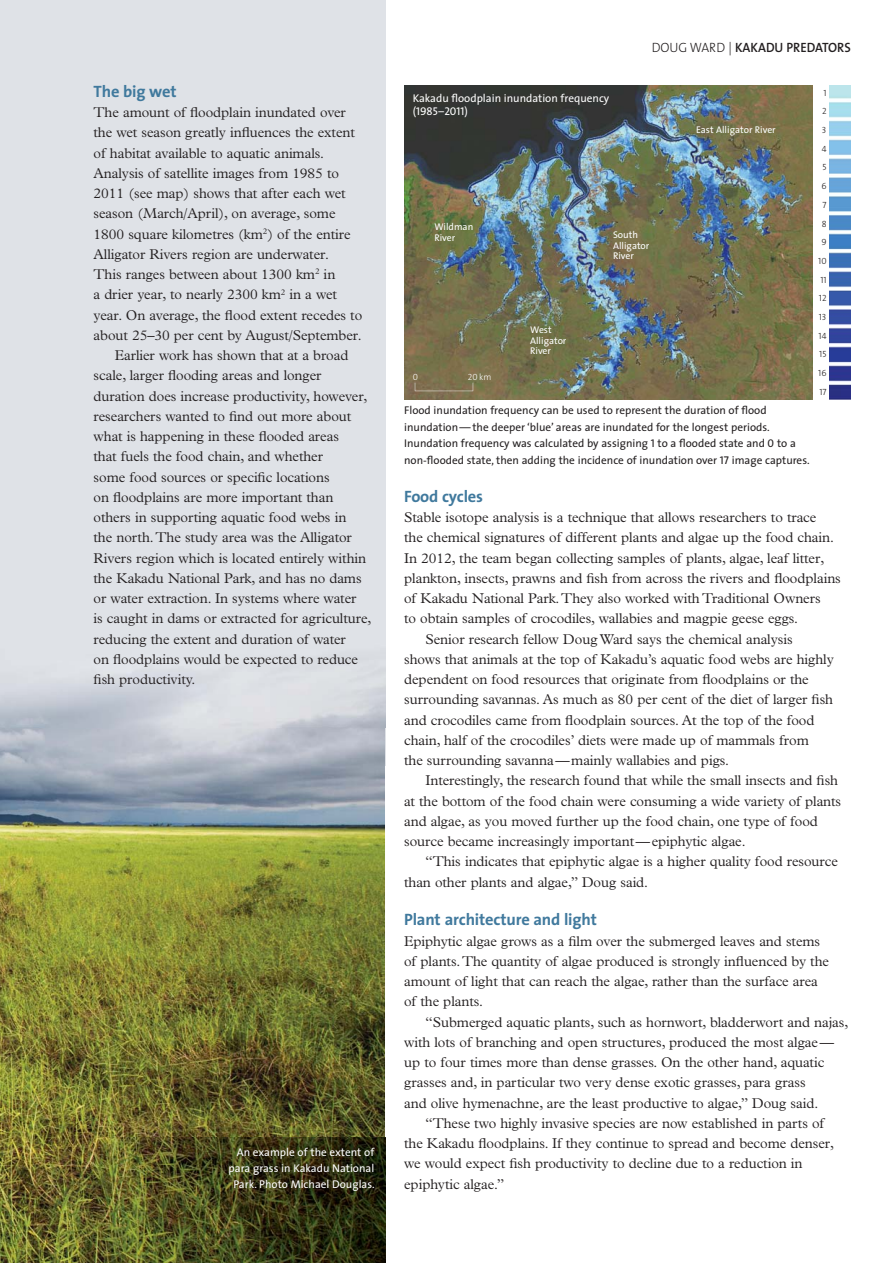
<style>
.page{position:relative;width:893px;height:1263px;background:#fff}
.page>*{position:absolute;margin:0;border:0;box-sizing:border-box;transform-origin:0 0}
.t1{font:700 16.5px "The Sans";letter-spacing:-.01em;color:#40799d}
.t2{font:300 14.25px/20.2px "Plantin";letter-spacing:-.005em;color:#231f20}
.t3{font:600 13.5px "The Sans";color:#231f20;scale:.95 1}
.t4{font:11.25px/16.5px "The Sans";color:#231f20}
.t5{font:11.25px/16.2px "The Sans";color:#fff;text-align:right}
.t6{font:11.25px "The Sans Caps";color:#fff}
.t7{font:9.75px/10.5px "The Sans";color:#fff}
.t8{font:9px/18.8px "The Sans Light Caps";color:#231f20;text-align:center}
.t9{font:9px "The Sans Light Caps";color:#fff}
.s1{font-weight:300}
.s2{font-family:"The Sans"}
.s3{font-family:"The Sans";font-weight:300}
.s4{font-family:"The Sans Caps"}
</style>
<div class="page">
<div style="left:0;top:0;width:385px;height:765px;background:#dfe2e7"></div>
<img style="left:0;top:728px;width:385px;height:535px">
<img style="left:404px;top:85px;width:408px;height:315px">
<img style="left:829px;top:85px;width:21px;height:315px">
<svg style="left:415px;top:383px;width:58px;height:8px"></svg>
<img style="left:94px;top:1137px;width:291px;height:126px">
<p class="t1" style="left:94px;top:83px;width:84px">The big wet</p>
<p class="t2" style="left:94px;top:103px;width:254px">The amount of floodplain inundated over</p>
<p class="t2" style="left:94px;top:124px;width:263px">the wet season greatly influences the extent</p>
<p class="t2" style="left:94px;top:144px;width:232px">of habitat available to aquatic animals.</p>
<p class="t2" style="left:94px;top:164px;width:247px">Analysis of satellite images from 1985 to</p>
<p class="t2" style="left:94px;top:184px;width:253px">2011 (see map) shows that after each wet</p>
<p class="t2" style="left:94px;top:205px;width:243px">season (March/April), on average, some</p>
<p class="t2" style="left:94px;top:225px;width:258px">1800 square kilometres (km<sup>2</sup>) of the entire</p>
<p class="t2" style="left:94px;top:245px;width:237px">Alligator Rivers region are underwater.</p>
<p class="t2" style="left:94px;top:265px;width:243px">This ranges between about 1300 km<sup>2</sup> in</p>
<p class="t2" style="left:94px;top:286px;width:245px">a drier year, to nearly 2300 km<sup>2</sup> in a wet</p>
<p class="t2" style="left:94px;top:306px;width:270px">year. On average, the flood extent recedes to</p>
<p class="t2" style="left:94px;top:326px;width:269px">about 25–30 per cent by August/September.</p>
<p class="t2" style="left:115px;top:346px;width:235px">Earlier work has shown that at a broad</p>
<p class="t2" style="left:94px;top:367px;width:229px">scale, larger flooding areas and longer</p>
<p class="t2" style="left:94px;top:387px;width:275px">duration does increase productivity, however,</p>
<p class="t2" style="left:94px;top:407px;width:259px">researchers wanted to find out more about</p>
<p class="t2" style="left:94px;top:428px;width:247px">what is happening in these flooded areas</p>
<p class="t2" style="left:94px;top:448px;width:231px">that fuels the food chain, and whether</p>
<p class="t2" style="left:94px;top:468px;width:238px">some food sources or specific locations</p>
<p class="t2" style="left:94px;top:488px;width:241px">on floodplains are more important than</p>
<p class="t2" style="left:94px;top:509px;width:254px">others in supporting aquatic food webs in</p>
<p class="t2" style="left:94px;top:529px;width:260px">the north. The study area was the Alligator</p>
<p class="t2" style="left:94px;top:549px;width:274px">Rivers region which is located entirely within</p>
<p class="t2" style="left:94px;top:569px;width:270px">the Kakadu National Park, and has no dams</p>
<p class="t2" style="left:94px;top:590px;width:264px">or water extraction. In systems where water</p>
<p class="t2" style="left:94px;top:610px;width:279px">is caught in dams or extracted for agriculture,</p>
<p class="t2" style="left:94px;top:630px;width:254px">reducing the extent and duration of water</p>
<p class="t2" style="left:94px;top:650px;width:266px">on floodplains would be expected to reduce</p>
<p class="t2" style="left:94px;top:671px;width:103px">fish productivity.</p>
<p class="t5" style="left:228px;top:1145px;width:148px">An example of the extent of para grass in Kakadu National<br>Park. Photo Michael Douglas.</p>
<p class="t3" style="left:651px;top:43px;width:211px"><span class="s1">DOUG WARD |</span> KAKADU PREDATORS</p>
<p class="t5" style="left:412px;top:91px;width:198px">Kakadu floodplain inundation frequency</p>
<p class="t6" style="left:412px;top:105px;width:57px"><span class="s2">(</span>1985–2011<span class="s2">)</span></p>
<p class="t7" style="left:434px;top:223px;width:40px">Wildman<br>River</p>
<p class="t7" style="left:530px;top:326px;width:38px">West<br>Alligator<br>River</p>
<p class="t7" style="left:613px;top:231px;width:38px">South<br>Alligator<br>River</p>
<p class="t7" style="left:696px;top:125px;width:81px">East Alligator River</p>
<p class="t9" style="left:413px;top:372px;width:7px">0</p>
<p class="t9" style="left:468px;top:372px;width:25px">20 <span class="s3">km</span></p>
<p class="t4" style="left:404px;top:403px;width:407px">Flood inundation frequency can be used to represent the duration of flood inundation — the deeper ‘blue’ areas are inundated for the longest periods.<br>Inundation frequency was calculated by assigning <span class="s4">1</span> to a flooded state and <span class="s4">0</span> to a non-flooded state, then adding the incidence of inundation over <span class="s4">17</span> image captures.</p>
<p class="t8" style="left:818px;top:83px;width:10px">1<br>2<br>3<br>4<br>5<br>6<br>7<br>8<br>9<br>10<br>11<br>12<br>13<br>14<br>15<br>16<br>17</p>
<p class="t1" style="left:404px;top:488px;width:80px">Food cycles</p>
<p class="t2" style="left:404px;top:508px;width:414px">Stable isotope analysis is a technique that allows researchers to trace</p>
<p class="t2" style="left:404px;top:529px;width:431px">the chemical signatures of different plants and algae up the food chain.</p>
<p class="t2" style="left:404px;top:549px;width:421px">In 2012, the team began collecting samples of plants, algae, leaf litter,</p>
<p class="t2" style="left:404px;top:569px;width:438px">plankton, insects, prawns and fish from across the rivers and floodplains</p>
<p class="t2" style="left:404px;top:590px;width:418px">of Kakadu National Park. They also worked with Traditional Owners</p>
<p class="t2" style="left:404px;top:610px;width:395px">to obtain samples of crocodiles, wallabies and magpie geese eggs.</p>
<p class="t2" style="left:425px;top:630px;width:369px">Senior research fellow Doug Ward says the chemical analysis</p>
<p class="t2" style="left:404px;top:650px;width:431px">shows that animals at the top of Kakadu’s aquatic food webs are highly</p>
<p class="t2" style="left:404px;top:671px;width:406px">dependent on food resources that originate from floodplains or the</p>
<p class="t2" style="left:404px;top:691px;width:430px">surrounding savannas. As much as 80 per cent of the diet of larger fish</p>
<p class="t2" style="left:404px;top:711px;width:412px">and crocodiles came from floodplain sources. At the top of the food</p>
<p class="t2" style="left:404px;top:731px;width:406px">chain, half of the crocodiles’ diets were made up of mammals from</p>
<p class="t2" style="left:404px;top:752px;width:326px">the surrounding savanna — mainly wallabies and pigs.</p>
<p class="t2" style="left:425px;top:772px;width:414px">Interestingly, the research found that while the small insects and fish</p>
<p class="t2" style="left:404px;top:792px;width:438px">at the bottom of the food chain were consuming a wide variety of plants</p>
<p class="t2" style="left:404px;top:812px;width:415px">and algae, as you moved further up the food chain, one type of food</p>
<p class="t2" style="left:404px;top:833px;width:343px">source became increasingly important — epiphytic algae.</p>
<p class="t2" style="left:425px;top:853px;width:414px">“This indicates that epiphytic algae is a higher quality food resource</p>
<p class="t2" style="left:404px;top:873px;width:245px">than other plants and algae,” Doug said.</p>
<p class="t1" style="left:404px;top:911px;width:194px">Plant architecture and light</p>
<p class="t2" style="left:404px;top:932px;width:426px">Epiphytic algae grows as a film over the submerged leaves and stems of plants. The quantity of algae produced is strongly influenced by the amount of light that can reach the algae, rather than the surface area of the plants.</p>
<p class="t2" style="left:425px;top:1013px;width:424px">“Submerged aquatic plants, such as hornwort, bladderwort and najas,</p>
<p class="t2" style="left:404px;top:1033px;width:431px">with lots of branching and open structures, produced the most algae —</p>
<p class="t2" style="left:404px;top:1053px;width:421px">up to four times more than dense grasses. On the other hand, aquatic</p>
<p class="t2" style="left:404px;top:1074px;width:403px">grasses and, in particular two very dense exotic grasses, para grass</p>
<p class="t2" style="left:404px;top:1094px;width:415px">and olive hymenachne, are the least productive to algae,” Doug said.</p>
<p class="t2" style="left:425px;top:1114px;width:400px">“These two highly invasive species are now established in parts of</p>
<p class="t2" style="left:404px;top:1134px;width:431px">the Kakadu floodplains. If they continue to spread and become denser,</p>
<p class="t2" style="left:404px;top:1155px;width:400px">we would expect fish productivity to decline due to a reduction in</p>
<p class="t2" style="left:404px;top:1175px;width:102px">epiphytic algae.”</p>
</div>
